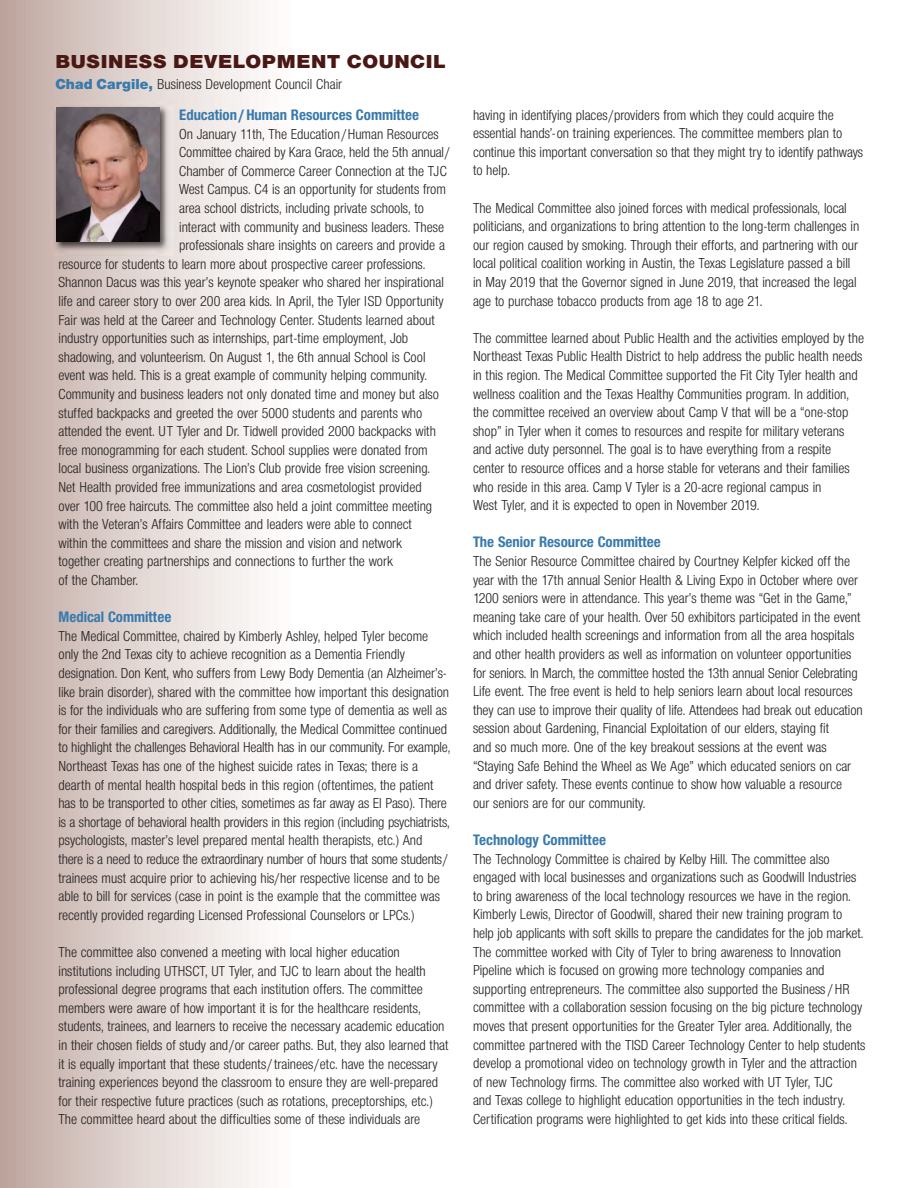
<style>
.page{position:relative;width:918px;height:1188px;background:#fff}
.page>*{position:absolute;margin:0;border:0;box-sizing:border-box;transform-origin:0 0}
.t1{font:19.5px "Nimbus San Nov T Blac";letter-spacing:.03em;color:#4a1814;scale:1.1 1}
.t2{font:700 condensed 15.75px "Nimbus San Nov T";color:#387aac}
.t3{font:condensed 15px/18.6px "Nimbus San Nov T";color:#231f20}
.s1{font-family:"Nimbus San Nov T Blac";font-stretch:normal;color:#387aac}
</style>
<div class="page">
<img style="left:50px;top:102px;width:123px;height:153px">
<img style="left:56px;top:108px;width:104px;height:134px">
<h1 class="t1" style="left:56px;top:55px;width:356px">BUSINESS DEVELOPMENT COUNCIL</h1>
<p class="t3" style="left:56px;top:75px;width:288px"><span class="s1">Chad Cargile,</span> Business Development Council Chair</p>
<p class="t2" style="left:179px;top:109px;width:241px">Education/Human Resources Committee</p>
<p class="t3" style="left:179px;top:124px;width:261px">On January 11th, The Education/Human Resources</p>
<p class="t3" style="left:179px;top:143px;width:273px">Committee chaired by Kara Grace, held the 5th annual/</p>
<p class="t3" style="left:179px;top:162px;width:269px">Chamber of Commerce Career Connection at the TJC</p>
<p class="t3" style="left:179px;top:180px;width:268px">West Campus. C4 is an opportunity for students from</p>
<p class="t3" style="left:179px;top:199px;width:246px">area school districts, including private schools, to</p>
<p class="t3" style="left:179px;top:217px;width:266px">interact with community and business leaders. These</p>
<p class="t3" style="left:179px;top:236px;width:267px">professionals share insights on careers and provide a</p>
<p class="t3" style="left:59px;top:255px;width:369px">resource for students to learn more about prospective career professions.</p>
<p class="t3" style="left:59px;top:273px;width:387px">Shannon Dacus was this year’s keynote speaker who shared her inspirational</p>
<p class="t3" style="left:59px;top:292px;width:387px">life and career story to over 200 area kids. In April, the Tyler ISD Opportunity</p>
<p class="t3" style="left:59px;top:310px;width:378px">Fair was held at the Career and Technology Center. Students learned about</p>
<p class="t3" style="left:59px;top:329px;width:351px">industry opportunities such as internships, part-time employment, Job</p>
<p class="t3" style="left:59px;top:348px;width:369px">shadowing, and volunteerism. On August 1, the 6th annual School is Cool</p>
<p class="t3" style="left:59px;top:366px;width:370px">event was held. This is a great example of community helping community.</p>
<p class="t3" style="left:59px;top:385px;width:382px">Community and business leaders not only donated time and money but also</p>
<p class="t3" style="left:59px;top:403px;width:365px">stuffed backpacks and greeted the over 5000 students and parents who</p>
<p class="t3" style="left:59px;top:422px;width:379px">attended the event. UT Tyler and Dr. Tidwell provided 2000 backpacks with</p>
<p class="t3" style="left:59px;top:441px;width:371px">free monogramming for each student. School supplies were donated from</p>
<p class="t3" style="left:59px;top:459px;width:373px">local business organizations. The Lion’s Club provide free vision screening.</p>
<p class="t3" style="left:59px;top:478px;width:365px">Net Health provided free immunizations and area cosmetologist provided</p>
<p class="t3" style="left:59px;top:496px;width:375px">over 100 free haircuts. The committee also held a joint committee meeting</p>
<p class="t3" style="left:59px;top:515px;width:355px">with the Veteran’s Affairs Committee and leaders were able to connect</p>
<p class="t3" style="left:59px;top:534px;width:345px">within the committees and share the mission and vision and network</p>
<p class="t3" style="left:59px;top:552px;width:336px">together creating partnerships and connections to further the work</p>
<p class="t3" style="left:59px;top:571px;width:81px">of the Chamber.</p>
<p class="t2" style="left:59px;top:611px;width:114px">Medical Committee</p>
<p class="t3" style="left:59px;top:627px;width:393px">The Medical Committee, chaired by Kimberly Ashley, helped Tyler become only the 2nd Texas city to achieve recognition as a Dementia Friendly designation. Don Kent, who suffers from Lewy Body Dementia (an Alzheimer’s&shy;like brain disorder), shared with the committee how important this designation is for the individuals who are suffering from some type of dementia as well as for their families and caregivers. Additionally, the Medical Committee continued to highlight the challenges Behavioral Health has in our community. For example, Northeast Texas has one of the highest suicide rates in Texas; there is a dearth of mental health hospital beds in this region (oftentimes, the patient has to be transported to other cities, sometimes as far away as El Paso). There is a shortage of behavioral health providers in this region (including psychiatrists, psychologists, master’s level prepared mental health therapists, etc.) And there is a need to reduce the extraordinary number of hours that some students/ trainees must acquire prior to achieving his/her respective license and to be able to bill for services (case in point is the example that the committee was recently provided regarding Licensed Professional Counselors or LPCs.)</p>
<p class="t3" style="left:59px;top:943px;width:392px">The committee also convened a meeting with local higher education institutions including UTHSCT, UT Tyler, and TJC to learn about the health professional degree programs that each institution offers. The committee members were aware of how important it is for the healthcare residents, students, trainees, and learners to receive the necessary academic education in their chosen fields of study and/or career paths. But, they also learned that it is equally important that these students/trainees/etc. have the necessary training experiences beyond the classroom to ensure they are well-prepared for their respective future practices (such as rotations, preceptorships, etc.)<br>The committee heard about the difficulties some of these individuals are</p>
<p class="t3" style="left:473px;top:105px;width:392px">having in identifying places/providers from which they could acquire the essential hands’-on training experiences. The committee members plan to continue this important conversation so that they might try to identify pathways to help.</p>
<p class="t3" style="left:473px;top:198px;width:388px">The Medical Committee also joined forces with medical professionals, local politicians, and organizations to bring attention to the long-term challenges in our region caused by smoking. Through their efforts, and partnering with our local political coalition working in Austin, the Texas Legislature passed a bill in May 2019 that the Governor signed in June 2019, that increased the legal age to purchase tobacco products from age 18 to age 21.</p>
<p class="t3" style="left:473px;top:328px;width:392px">The committee learned about Public Health and the activities employed by the Northeast Texas Public Health District to help address the public health needs in this region. The Medical Committee supported the Fit City Tyler health and wellness coalition and the Texas Healthy Communities program. In addition, the committee received an overview about Camp V that will be a “one-stop shop” in Tyler when it comes to resources and respite for military veterans and active duty personnel. The goal is to have everything from a respite center to resource offices and a horse stable for veterans and their families who reside in this area. Camp V Tyler is a 20-acre regional campus in<br>West Tyler, and it is expected to open in November 2019.</p>
<p class="t2" style="left:473px;top:536px;width:189px">The Senior Resource Committee</p>
<p class="t3" style="left:473px;top:552px;width:391px">The Senior Resource Committee chaired by Courtney Kelpfer kicked off the year with the 17th annual Senior Health &amp; Living Expo in October where over 1200 seniors were in attendance. This year’s theme was “Get in the Game,” meaning take care of your health. Over 50 exhibitors participated in the event which included health screenings and information from all the area hospitals and other health providers as well as information on volunteer opportunities for seniors. In March, the committee hosted the 13th annual Senior Celebrating Life event. The free event is held to help seniors learn about local resources they can use to improve their quality of life. Attendees had break out education session about Gardening, Financial Exploitation of our elders, staying fit<br>and so much more. One of the key breakout sessions at the event was “Staying Safe Behind the Wheel as We Age” which educated seniors on car and driver safety. These events continue to show how valuable a resource<br>our seniors are for our community.</p>
<p class="t2" style="left:473px;top:834px;width:135px">Technology Committee</p>
<p class="t3" style="left:473px;top:849px;width:394px">The Technology Committee is chaired by Kelby Hill. The committee also engaged with local businesses and organizations such as Goodwill Industries to bring awareness of the local technology resources we have in the region.<br>Kimberly Lewis, Director of Goodwill, shared their new training program to help job applicants with soft skills to prepare the candidates for the job market.<br>The committee worked with City of Tyler to bring awareness to Innovation Pipeline which is focused on growing more technology companies and supporting entrepreneurs. The committee also supported the Business /HR committee with a collaboration session focusing on the big picture technology moves that present opportunities for the Greater Tyler area. Additionally, the committee partnered with the TISD Career Technology Center to help students develop a promotional video on technology growth in Tyler and the attraction of new Technology firms. The committee also worked with UT Tyler, TJC<br>and Texas college to highlight education opportunities in the tech industry.<br>Certification programs were highlighted to get kids into these critical fields.</p>
</div>
